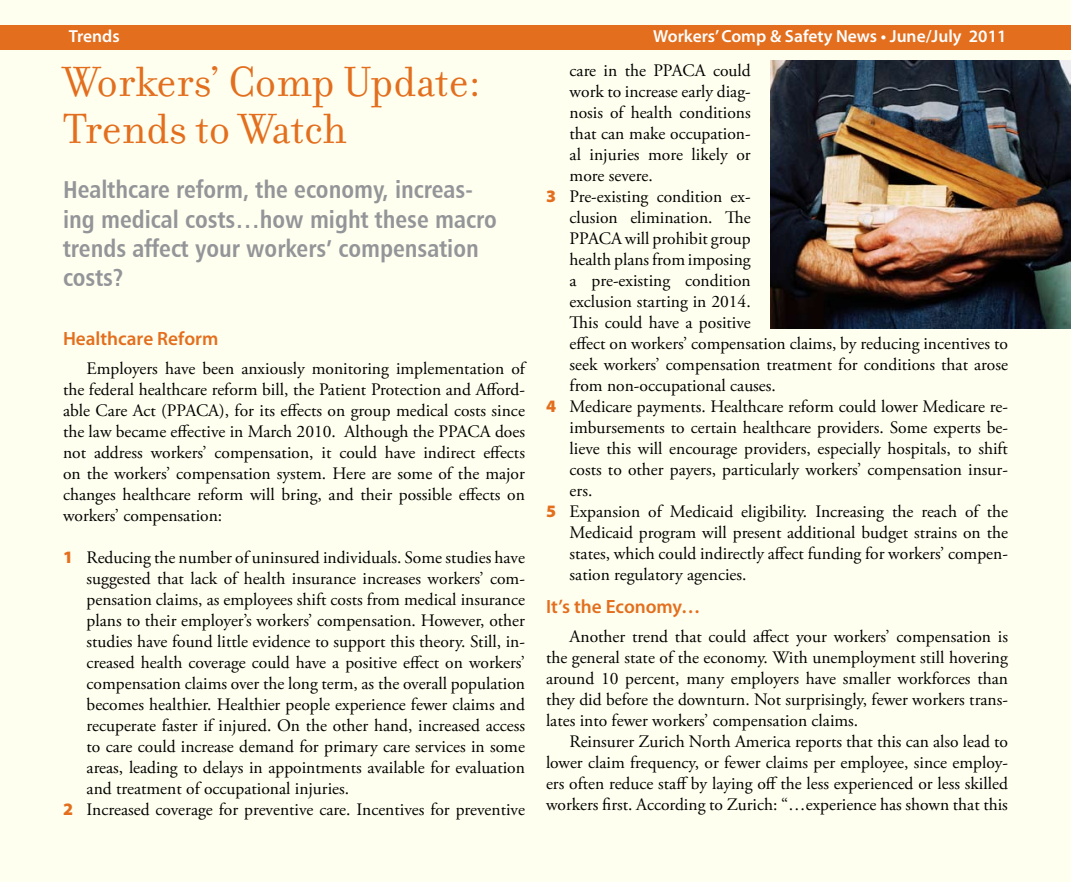
<style>
.page{position:relative;width:1071px;height:882px;background:#fff}
.page>*{position:absolute;margin:0;border:0;box-sizing:border-box;transform-origin:0 0}
.t1{font:45.5px/47.2px "Filosofia";color:#e36f1e}
.t2{font:24.5px/29.4px "Humanist 777 BT Bold Condensed B";color:#939598}
.t3{font:600 19.25px "Myriad Pro";color:#e36f1e}
.t4{font:17.5px/21px "Adobe Garamond Pro";color:#000;text-align:justify}
.t5{font:600 17.5px "Myriad Pro";color:#fff}
.s1{font-family:"Myriad Pro";font-weight:900;color:#e36f1e}
</style>
<div class="page">
<div style="left:1px;top:1px;width:1070px;height:881px;background:#fffff0"></div>
<div style="left:0;top:25px;width:1071px;height:24px;background:#e36f1e"></div>
<img style="left:770px;top:60px;width:301px;height:268px">
<p class="t5" style="left:69px;top:27px;width:52px">Trends</p>
<p class="t5" style="left:653px;top:27px;width:355px">Workers’ Comp &amp; Safety News • June/July 2011</p>
<h1 class="t1" style="left:63px;top:59px;width:419px">Workers’ Comp Update:<br>Trends to Watch</h1>
<h2 class="t2" style="left:63px;top:174px;width:435px">Healthcare reform, the economy, increas&shy;ing medical costs…how might these macro trends affect your workers’ compensation costs?</h2>
<p class="t4" style="left:570px;top:60px;width:183px">care in the PPACA could</p>
<p class="t4" style="left:570px;top:81px;width:183px">work to increase early diag-</p>
<p class="t4" style="left:570px;top:102px;width:183px">nosis of health conditions</p>
<p class="t4" style="left:570px;top:123px;width:183px">that can make occupation-</p>
<p class="t4" style="left:570px;top:144px;width:183px">al injuries more likely or</p>
<p class="t4" style="left:570px;top:165px;width:85px">more severe.</p>
<p class="t4" style="left:546px;top:186px;width:206px"><span class="s1">3</span> Pre-existing condition ex-</p>
<p class="t4" style="left:570px;top:207px;width:183px">clusion elimination. The</p>
<p class="t4" style="left:570px;top:228px;width:183px">PPACA will prohibit group</p>
<p class="t4" style="left:570px;top:249px;width:183px">health plans from imposing</p>
<p class="t4" style="left:570px;top:270px;width:183px">a pre-existing condition</p>
<p class="t4" style="left:570px;top:291px;width:183px">exclusion starting in 2014.</p>
<p class="t4" style="left:570px;top:312px;width:183px">This could have a positive</p>
<p class="t4" style="left:570px;top:333px;width:440px">effect on workers’ compensation claims, by reducing incentives to</p>
<p class="t4" style="left:570px;top:354px;width:440px">seek workers’ compensation treatment for conditions that arose</p>
<p class="t4" style="left:570px;top:375px;width:208px">from non-occupational causes.</p>
<p class="t4" style="left:546px;top:396px;width:464px"><span class="s1">4</span> Medicare payments. Healthcare reform could lower Medicare re-</p>
<p class="t4" style="left:570px;top:417px;width:440px">imbursements to certain healthcare providers. Some experts be-</p>
<p class="t4" style="left:570px;top:438px;width:440px">lieve this will encourage providers, especially hospitals, to shift</p>
<p class="t4" style="left:570px;top:459px;width:440px">costs to other payers, particularly workers’ compensation insur-</p>
<p class="t4" style="left:570px;top:480px;width:24px">ers.</p>
<p class="t4" style="left:546px;top:501px;width:464px"><span class="s1">5</span> Expansion of Medicaid eligibility. Increasing the reach of the</p>
<p class="t4" style="left:570px;top:522px;width:440px">Medicaid program will present additional budget strains on the</p>
<p class="t4" style="left:570px;top:543px;width:440px">states, which could indirectly affect funding for workers’ compen-</p>
<p class="t4" style="left:570px;top:564px;width:178px">sation regulatory agencies.</p>
<p class="t3" style="left:546px;top:596px;width:156px">It’s the Economy…</p>
<p class="t4" style="left:546px;top:627px;width:464px;text-indent:24px">Another trend that could affect your workers’ compensation is the general state of the economy. With unemployment still hovering around 10 percent, many employers have smaller workforces than they did before the downturn. Not surprisingly, fewer workers trans&shy;lates into fewer workers’ compensation claims.</p>
<p class="t4" style="left:546px;top:732px;width:464px;text-indent:24px">Reinsurer Zurich North America reports that this can also lead to lower claim frequency, or fewer claims per employee, since employ&shy;ers often reduce staff by laying off the less experienced or less skilled workers first. According to Zurich: “…experience has shown that this</p>
<p class="t3" style="left:63px;top:328px;width:157px">Healthcare Reform</p>
<p class="t4" style="left:63px;top:359px;width:464px;text-indent:24px">Employers have been anxiously monitoring implementation of the federal healthcare reform bill, the Patient Protection and Afford&shy;able Care Act (PPACA), for its effects on group medical costs since the law became effective in March 2010. Although the PPACA does not address workers’ compensation, it could have indirect effects on the workers’ compensation system. Here are some of the major changes healthcare reform will bring, and their possible effects on workers’ compensation:</p>
<p class="t4" style="left:63px;top:548px;width:463px"><span class="s1">1</span> Reducing the number of uninsured individuals. Some studies have</p>
<p class="t4" style="left:87px;top:569px;width:440px">suggested that lack of health insurance increases workers’ com-</p>
<p class="t4" style="left:87px;top:590px;width:440px">pensation claims, as employees shift costs from medical insurance</p>
<p class="t4" style="left:87px;top:611px;width:440px">plans to their employer’s workers’ compensation. However, other</p>
<p class="t4" style="left:87px;top:632px;width:440px">studies have found little evidence to support this theory. Still, in-</p>
<p class="t4" style="left:87px;top:653px;width:440px">creased health coverage could have a positive effect on workers’</p>
<p class="t4" style="left:87px;top:674px;width:440px">compensation claims over the long term, as the overall population</p>
<p class="t4" style="left:87px;top:695px;width:440px">becomes healthier. Healthier people experience fewer claims and</p>
<p class="t4" style="left:87px;top:716px;width:440px">recuperate faster if injured. On the other hand, increased access</p>
<p class="t4" style="left:87px;top:737px;width:440px">to care could increase demand for primary care services in some</p>
<p class="t4" style="left:87px;top:758px;width:440px">areas, leading to delays in appointments available for evaluation</p>
<p class="t4" style="left:87px;top:779px;width:264px">and treatment of occupational injuries.</p>
<p class="t4" style="left:63px;top:800px;width:463px"><span class="s1">2</span> Increased coverage for preventive care. Incentives for preventive</p>
</div>
